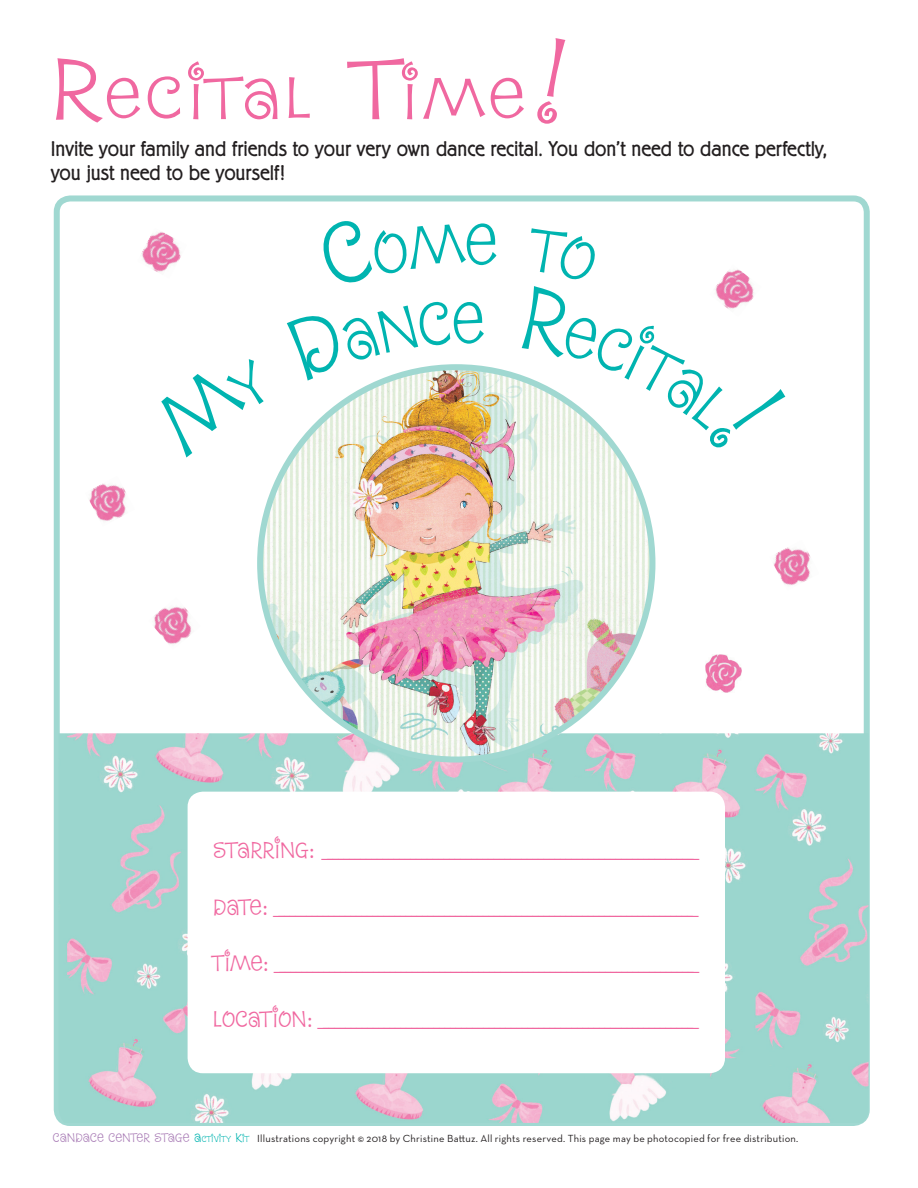
<style>
.page{position:relative;width:918px;height:1188px;background:#fff}
.page>*{position:absolute;margin:0;border:0;box-sizing:border-box;transform-origin:0 0}
.NewMainHead{font:78.75px "Dream Cake";letter-spacing:.045em;color:#f068a0;scale:1.14 1}
.t1{font:30px "Dream Cake";color:#f068a0}
.Instructions{font:300 21px/24px "Berliner Grotesk";letter-spacing:-.005em;color:#231f20}
.t2{font:10.5px "Neutraface Text";letter-spacing:.02em;color:#231f20}
.s1{font-size:112.5px}
.s2{font-family:"Dream Cake";font-size:16.5px;color:#a87bb5}
.s3{font-family:"Dream Cake";font-size:16.5px;color:#00b4b0}
.s4{font-family:"Dream Cake";font-size:11.55px;color:#00b4b0}
</style>
<div class="page">
<div style="left:54px;top:195px;width:816px;height:931px;border:6px solid #a0d8d1;border-radius:14px"></div>
<img style="left:59px;top:733px;width:810px;height:390px">
<img style="left:260px;top:367px;width:392px;height:393px;border-radius:196px">
<img style="left:141px;top:232px;width:40px;height:40px">
<img style="left:154px;top:607px;width:38px;height:37px">
<img style="left:705px;top:655px;width:37px;height:38px">
<img style="left:774px;top:547px;width:37px;height:38px">
<img style="left:89px;top:483px;width:37px;height:38px">
<div style="left:188px;top:792px;width:537px;height:281px;background:#fff;border-radius:15px"></div>
<svg style="left:379px;top:364px;width:105px;height:16px"></svg>
<svg style="left:521px;top:269px;width:233px;height:188px"></svg>
<p class="NewMainHead" style="left:51px;top:46px;width:458px"><span class="s1">R</span>ecital <span class="s1">T</span>ime<span class="s1">!</span></p>
<p class="Instructions" style="left:51px;top:137px;width:778px">Invite your family and friends to your very own dance recital. You don’t need to dance perfectly, you just need to be yourself!</p>
<p class="t1" style="left:213px;top:830px;width:488px">S t a r r i n g : ___________________________________________________________________</p>
<p class="t1" style="left:213px;top:887px;width:487px">D a t e : ____________________________________________________________________________</p>
<p class="t1" style="left:213px;top:943px;width:488px">T i m e : ____________________________________________________________________________</p>
<p class="t1" style="left:213px;top:1000px;width:487px">L o c a t i o n : ____________________________________________________________________</p>
<p class="t2" style="left:53px;top:1132px;width:747px"><span class="s2">CANDACE CENTER STAGE</span> <span class="s3">A</span><span class="s4">ctivity</span> <span class="s3">K</span><span class="s4">it</span> Illustrations copyright © 2018 by Christine Battuz. All rights reserved. This page may be photocopied for free distribution.</p>
</div>
